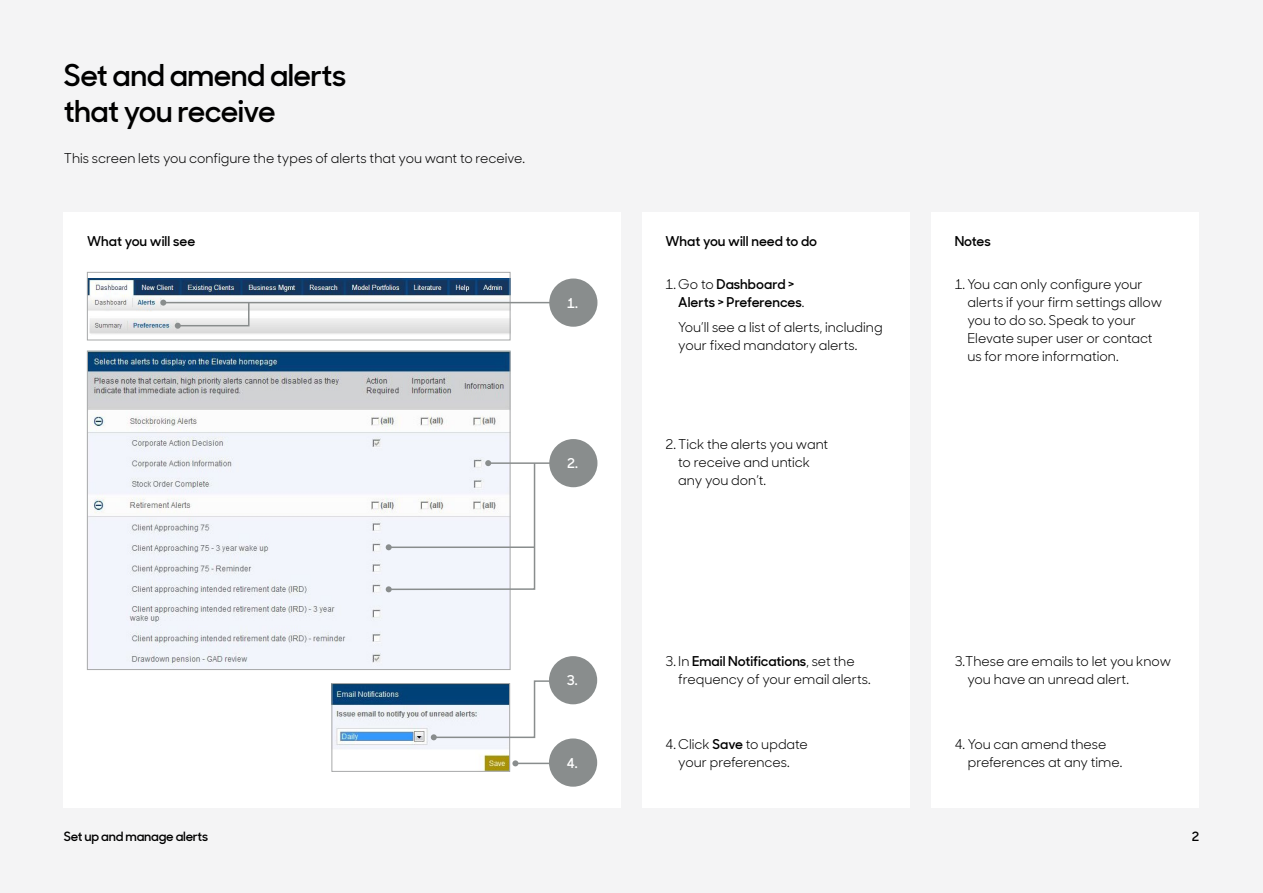
<style>
.page{position:relative;width:1263px;height:893px;background:#f4f4f5}
.page>*{position:absolute;margin:0;border:0;box-sizing:border-box;transform-origin:0 0}
.t1{font:600 30px/36px "Sharp Sans Display No 1";letter-spacing:-.02em;color:#000}
.t2{font:13.5px/18px "Sharp Sans Display No 1";color:#000}
.t3{font:600 13.5px/18px "Sharp Sans Display No 1";color:#000}
.t4{font:600 13.5px "Sharp Sans Display No 1";color:#fff}
.t5{font:600 12.75px "Sharp Sans Display No 1";letter-spacing:-.02em;color:#000}
.s1{font-weight:400}
.s2{font-weight:600}
</style>
<div class="page">
<div style="left:64px;top:213px;width:557px;height:595px;background:#fff"></div>
<div style="left:642px;top:213px;width:268px;height:595px;background:#fff"></div>
<div style="left:931px;top:213px;width:268px;height:595px;background:#fff"></div>
<img style="left:89px;top:279px;width:419px;height:55px">
<div style="left:87px;top:272px;width:423px;height:68px;border:1px solid #a7a8a9"></div>
<hr style="left:163px;top:302px;width:394px;height:1px;background:#898d8d">
<svg style="left:160px;top:300px;width:6px;height:6px"></svg>
<svg style="left:175px;top:301px;width:75px;height:28px"></svg>
<div style="left:549px;top:279px;width:48px;height:48px;background:#898d8d;border-radius:50%"></div>
<img style="left:334px;top:685px;width:174px;height:85px">
<div style="left:332px;top:683px;width:178px;height:89px;border:1px solid #a7a8a9"></div>
<hr style="left:515px;top:763px;width:38px;height:1px;background:#898d8d">
<svg style="left:512px;top:760px;width:6px;height:6px"></svg>
<div style="left:549px;top:738px;width:48px;height:49px;background:#898d8d;border-radius:50%"></div>
<svg style="left:431px;top:680px;width:125px;height:60px"></svg>
<div style="left:549px;top:656px;width:48px;height:48px;background:#898d8d;border-radius:50%"></div>
<img style="left:89px;top:353px;width:419px;height:315px">
<hr style="left:488px;top:462px;width:69px;height:2px;background:#898d8d">
<div style="left:549px;top:439px;width:48px;height:48px;background:#898d8d;border-radius:50%"></div>
<svg style="left:386px;top:460px;width:150px;height:132px"></svg>
<h1 class="t1" style="left:64px;top:55px;width:284px">Set and amend alerts that you receive</h1>
<p class="t2" style="left:64px;top:148px;width:463px">This screen lets you configure the types of alerts that you want to receive.</p>
<p class="t3" style="left:87px;top:231px;width:110px">What you will see</p>
<p class="t3" style="left:665px;top:231px;width:153px">What you will need to do</p>
<p class="t3" style="left:955px;top:231px;width:38px">Notes</p>
<p class="t4" style="left:567px;top:292px;width:12px">1.</p>
<p class="t4" style="left:567px;top:453px;width:12px">2.</p>
<p class="t4" style="left:567px;top:670px;width:12px">3.</p>
<p class="t4" style="left:567px;top:752px;width:12px">4.</p>
<p class="t3" style="left:678px;top:274px;width:128px;text-indent:-13px"><span class="s1">1. Go to</span> Dashboard &gt;<br>Alerts &gt; Preferences<span class="s1">.</span></p>
<p class="t2" style="left:678px;top:317px;width:206px">You’ll see a list of alerts, including your fixed mandatory alerts.</p>
<p class="t2" style="left:678px;top:434px;width:152px;text-indent:-13px">2. Tick the alerts you want to receive and untick any you don’t.</p>
<p class="t2" style="left:967px;top:274px;width:196px;text-indent:-13px">1. You can only configure your alerts if your firm settings allow you to do so. Speak to your<br>Elevate super user or contact us for more information.</p>
<p class="t2" style="left:678px;top:651px;width:194px;text-indent:-13px">3. In <span class="s2">Email Notifications</span>, set the frequency of your email alerts.</p>
<p class="t2" style="left:967px;top:651px;width:205px;text-indent:-13px">3.These are emails to let you know you have an unread alert.</p>
<p class="t2" style="left:665px;top:734px;width:144px;text-align:center">4. Click <span class="s2">Save</span> to update your preferences.</p>
<p class="t2" style="left:968px;top:734px;width:156px;text-indent:-13px">4. You can amend these preferences at any time.</p>
<p class="t5" style="left:64px;top:826px;width:146px">Set up and manage alerts</p>
<p class="t5" style="left:1192px;top:826px;width:9px">2</p>
</div>
